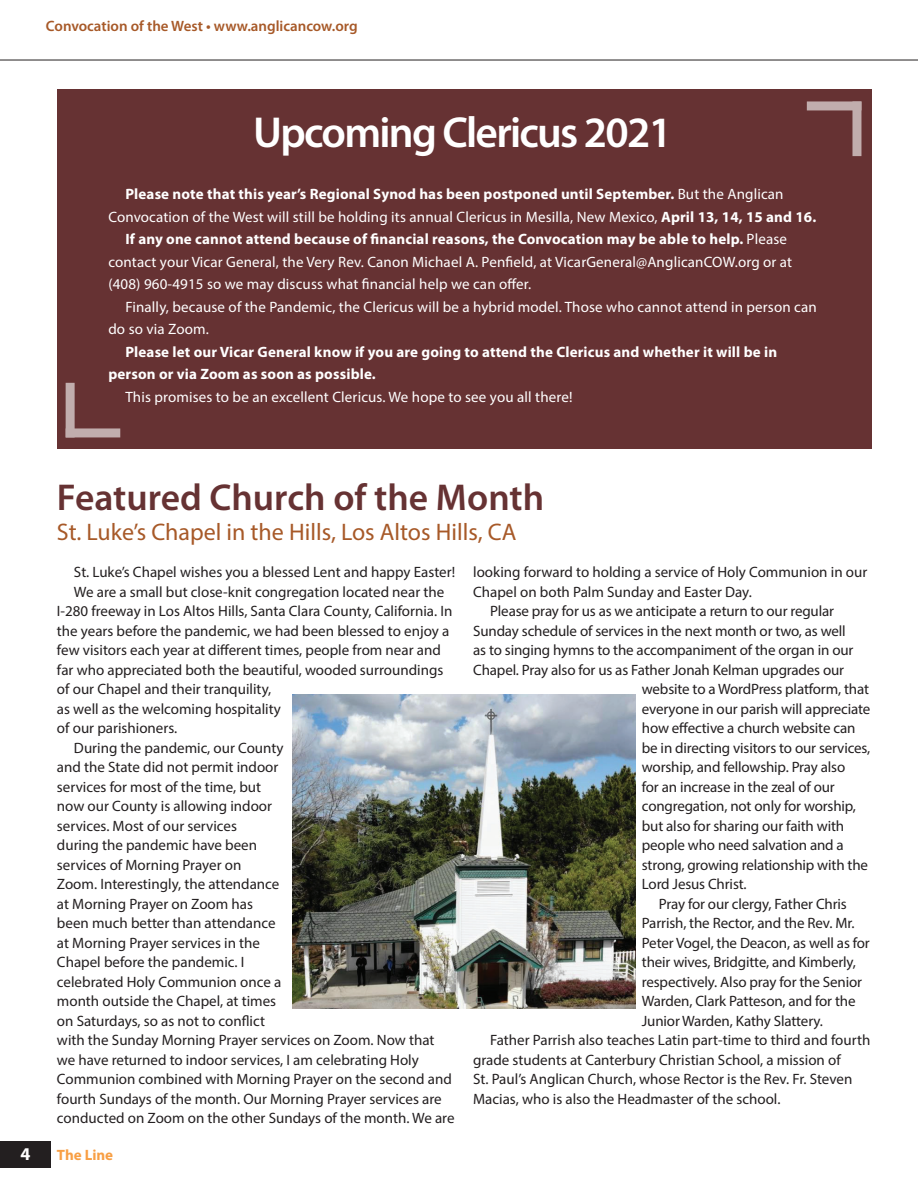
<style>
.page{position:relative;width:918px;height:1188px;background:#fff}
.page>*{position:absolute;margin:0;border:0;box-sizing:border-box;transform-origin:0 0}
.t1{font:600 43.5px "Myriad Pro";letter-spacing:-.04em;color:#fff}
.t2{font:600 37.5px "Myriad Pro";color:#663233}
.t3{font:24px "Myriad Pro";color:#a75928}
.t4{font:700 18px "Myriad Pro";color:#fff}
.t5{font:15px "Myriad Pro";color:#231f20}
.t6{font:15px "Myriad Pro";letter-spacing:.01em;color:#fff}
.t7{font:700 15px/22.5px "Myriad Pro";letter-spacing:.01em;color:#fff}
.t8{font:600 15px "Myriad Pro";color:#a75928}
.t9{font:700 15px "Myriad Pro";color:#f89f44}
.s1{font-weight:400}
.s2{font-weight:700}
</style>
<div class="page">
<div style="left:0;top:1141px;width:50px;height:27px;background:#231f20"></div>
<div style="left:57px;top:89px;width:814px;height:360px;background:#663233"></div>
<svg style="left:0;top:59px;width:918px;height:1px"></svg>
<div style="left:66px;top:428px;width:54px;height:9px;background:#c1adad"></div>
<div style="left:66px;top:383px;width:9px;height:54px;background:#c1adad"></div>
<div style="left:807px;top:101px;width:54px;height:9px;background:#c1adad"></div>
<div style="left:852px;top:101px;width:9px;height:55px;background:#c1adad"></div>
<img style="left:292px;top:695px;width:344px;height:313px">
<p class="t8" style="left:46px;top:16px;width:313px">Convocation of the West • www.anglicancow.org</p>
<h1 class="t1" style="left:253px;top:105px;width:420px">Upcoming Clericus 2021</h1>
<p class="t7" style="left:125px;top:183px;width:660px">Please note that this year’s Regional Synod has been postponed until September. <span class="s1">But the Anglican</span></p>
<p class="t6" style="left:108px;top:208px;width:709px">Convocation of the West will still be holding its annual Clericus in Mesilla, New Mexico, <span class="s2">April 13, 14, 15 and 16.</span></p>
<p class="t7" style="left:125px;top:228px;width:663px">If any one cannot attend because of financial reasons, the Convocation may be able to help. <span class="s1">Please</span></p>
<p class="t6" style="left:108px;top:253px;width:685px">contact your Vicar General, the Very Rev. Canon Michael A. Penfield, at VicarGeneral@AnglicanCOW.org or at</p>
<p class="t6" style="left:108px;top:275px;width:424px">(408) 960-4915 so we may discuss what financial help we can offer.</p>
<p class="t6" style="left:125px;top:298px;width:693px">Finally, because of the Pandemic, the Clericus will be a hybrid model. Those who cannot attend in person can</p>
<p class="t6" style="left:108px;top:320px;width:102px">do so via Zoom.</p>
<p class="t7" style="left:108px;top:341px;width:670px;text-indent:17px">Please let our Vicar General know if you are going to attend the Clericus and whether it will be in person or via Zoom as soon as possible.</p>
<p class="t6" style="left:125px;top:388px;width:449px">This promises to be an excellent Clericus. We hope to see you all there!</p>
<h2 class="t2" style="left:57px;top:473px;width:489px">Featured Church of the Month</h2>
<h3 class="t3" style="left:57px;top:517px;width:461px">St. Luke’s Chapel in the Hills, Los Altos Hills, CA</h3>
<p class="t5" style="left:74px;top:563px;width:383px">St. Luke’s Chapel wishes you a blessed Lent and happy Easter!</p>
<p class="t5" style="left:74px;top:583px;width:372px">We are a small but close-knit congregation located near the</p>
<p class="t5" style="left:57px;top:602px;width:397px">I-280 freeway in Los Altos Hills, Santa Clara County, California. In</p>
<p class="t5" style="left:57px;top:622px;width:394px">the years before the pandemic, we had been blessed to enjoy a</p>
<p class="t5" style="left:57px;top:641px;width:385px">few visitors each year at different times, people from near and</p>
<p class="t5" style="left:57px;top:661px;width:388px">far who appreciated both the beautiful, wooded surroundings</p>
<p class="t5" style="left:57px;top:680px;width:216px">of our Chapel and their tranquility,</p>
<p class="t5" style="left:57px;top:700px;width:226px">as well as the welcoming hospitality</p>
<p class="t5" style="left:57px;top:719px;width:122px">of our parishioners.</p>
<p class="t5" style="left:74px;top:739px;width:211px">During the pandemic, our County</p>
<p class="t5" style="left:57px;top:758px;width:223px">and the State did not permit indoor</p>
<p class="t5" style="left:57px;top:778px;width:206px">services for most of the time, but</p>
<p class="t5" style="left:57px;top:797px;width:217px">now our County is allowing indoor</p>
<p class="t5" style="left:57px;top:817px;width:182px">services. Most of our services</p>
<p class="t5" style="left:57px;top:836px;width:202px">during the pandemic have been</p>
<p class="t5" style="left:57px;top:856px;width:186px">services of Morning Prayer on</p>
<p class="t5" style="left:57px;top:875px;width:224px">Zoom. Interestingly, the attendance</p>
<p class="t5" style="left:57px;top:895px;width:198px">at Morning Prayer on Zoom has</p>
<p class="t5" style="left:57px;top:914px;width:220px">been much better than attendance</p>
<p class="t5" style="left:57px;top:934px;width:205px">at Morning Prayer services in the</p>
<p class="t5" style="left:57px;top:953px;width:189px">Chapel before the pandemic. I</p>
<p class="t5" style="left:57px;top:973px;width:226px">celebrated Holy Communion once a</p>
<p class="t5" style="left:57px;top:992px;width:221px">month outside the Chapel, at times</p>
<p class="t5" style="left:57px;top:1012px;width:210px">on Saturdays, so as not to conflict</p>
<p class="t5" style="left:57px;top:1031px;width:379px">with the Sunday Morning Prayer services on Zoom. Now that</p>
<p class="t5" style="left:57px;top:1051px;width:363px">we have returned to indoor services, I am celebrating Holy</p>
<p class="t5" style="left:57px;top:1070px;width:396px">Communion combined with Morning Prayer on the second and</p>
<p class="t5" style="left:57px;top:1090px;width:386px">fourth Sundays of the month. Our Morning Prayer services are</p>
<p class="t5" style="left:57px;top:1109px;width:399px">conducted on Zoom on the other Sundays of the month. We are</p>
<p class="t4" style="left:21px;top:1144px;width:11px">4</p>
<p class="t9" style="left:57px;top:1146px;width:58px">The Line</p>
<p class="t5" style="left:473px;top:563px;width:396px">looking forward to holding a service of Holy Communion in our</p>
<p class="t5" style="left:473px;top:583px;width:280px">Chapel on both Palm Sunday and Easter Day.</p>
<p class="t5" style="left:490px;top:602px;width:345px">Please pray for us as we anticipate a return to our regular</p>
<p class="t5" style="left:473px;top:622px;width:374px">Sunday schedule of services in the next month or two, as well</p>
<p class="t5" style="left:473px;top:641px;width:382px">as to singing hymns to the accompaniment of the organ in our</p>
<p class="t5" style="left:473px;top:661px;width:373px">Chapel. Pray also for us as Father Jonah Kelman upgrades our</p>
<p class="t5" style="left:642px;top:680px;width:229px">website to a WordPress platform, that</p>
<p class="t5" style="left:642px;top:700px;width:230px">everyone in our parish will appreciate</p>
<p class="t5" style="left:642px;top:719px;width:215px">how effective a church website can</p>
<p class="t5" style="left:642px;top:739px;width:230px">be in directing visitors to our services,</p>
<p class="t5" style="left:642px;top:758px;width:205px">worship, and fellowship. Pray also</p>
<p class="t5" style="left:642px;top:778px;width:194px">for an increase in the zeal of our</p>
<p class="t5" style="left:642px;top:797px;width:216px">congregation, not only for worship,</p>
<p class="t5" style="left:642px;top:817px;width:204px">but also for sharing our faith with</p>
<p class="t5" style="left:642px;top:836px;width:204px">people who need salvation and a</p>
<p class="t5" style="left:642px;top:856px;width:228px">strong, growing relationship with the</p>
<p class="t5" style="left:642px;top:875px;width:106px">Lord Jesus Christ.</p>
<p class="t5" style="left:659px;top:895px;width:190px">Pray for our clergy, Father Chris</p>
<p class="t5" style="left:642px;top:914px;width:214px">Parrish, the Rector, and the Rev. Mr.</p>
<p class="t5" style="left:642px;top:934px;width:229px">Peter Vogel, the Deacon, as well as for</p>
<p class="t5" style="left:642px;top:953px;width:216px">their wives, Bridgitte, and Kimberly,</p>
<p class="t5" style="left:642px;top:973px;width:222px">respectively. Also pray for the Senior</p>
<p class="t5" style="left:642px;top:992px;width:215px">Warden, Clark Patteson, and for the</p>
<p class="t5" style="left:642px;top:1012px;width:183px">Junior Warden, Kathy Slattery.</p>
<p class="t5" style="left:490px;top:1031px;width:382px">Father Parrish also teaches Latin part-time to third and fourth</p>
<p class="t5" style="left:473px;top:1051px;width:369px">grade students at Canterbury Christian School, a mission of</p>
<p class="t5" style="left:473px;top:1070px;width:381px">St. Paul’s Anglican Church, whose Rector is the Rev. Fr. Steven</p>
<p class="t5" style="left:473px;top:1090px;width:309px">Macias, who is also the Headmaster of the school.</p>
</div>
